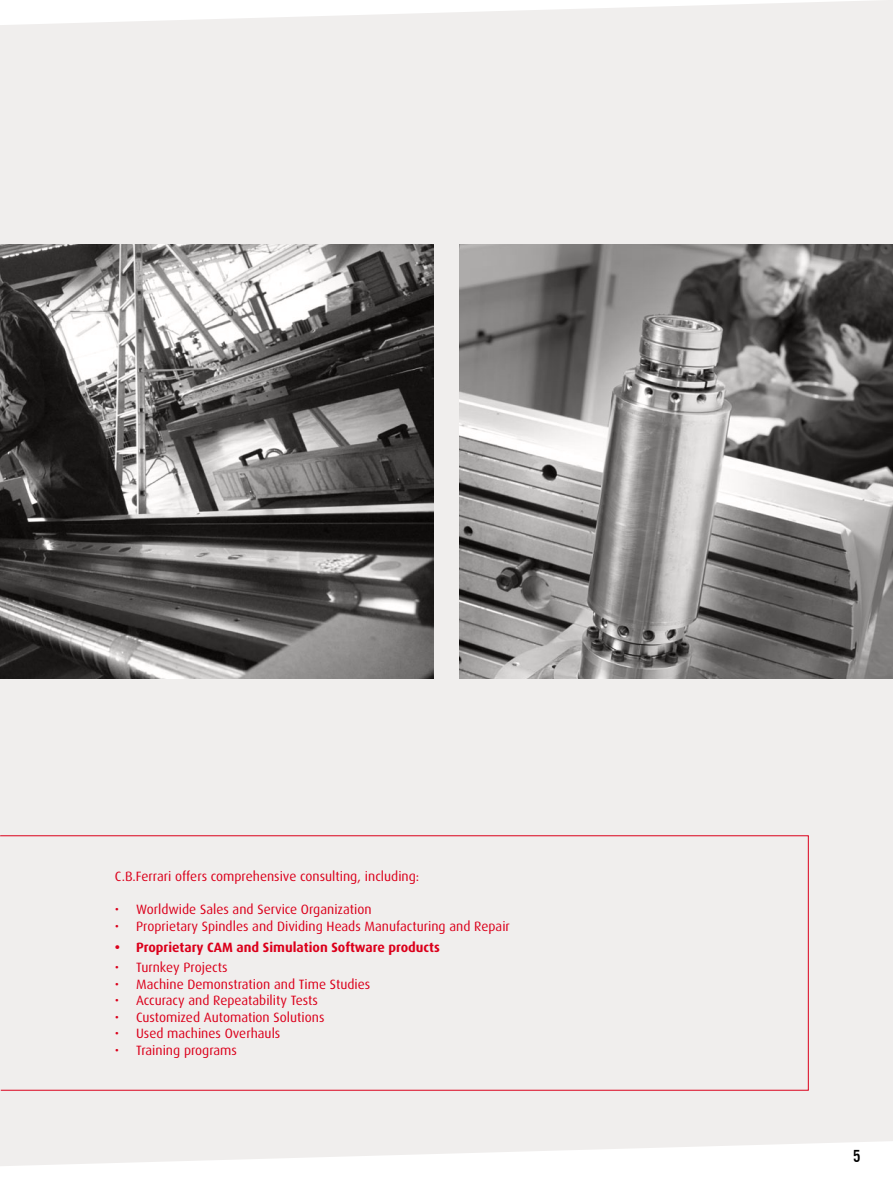
<style>
.page{position:relative;width:893px;height:1191px;background:#fff}
.page>*{position:absolute;margin:0;border:0;box-sizing:border-box;transform-origin:0 0}
.t1{font:18px "U.S.101";color:#000}
.t2{font:13.5px "Dax";color:#db001b}
.t3{font:700 13.5px "Dax";color:#db001b}
</style>
<div class="page">
<div style="left:0;top:0;width:893px;height:1166px;background:#f0eeed"></div>
<img style="left:459px;top:244px;width:434px;height:434px">
<img style="left:0;top:244px;width:434px;height:434px">
<p class="t2" style="left:115px;top:869px;width:306px">C.B.Ferrari offers comprehensive consulting, including:</p>
<p class="t2" style="left:115px;top:902px;width:258px">• Worldwide Sales and Service Organization</p>
<p class="t2" style="left:115px;top:918px;width:397px">• Proprietary Spindles and Dividing Heads Manufacturing and Repair</p>
<p class="t3" style="left:115px;top:939px;width:327px">• Proprietary CAM and Simulation Software products</p>
<p class="t2" style="left:115px;top:960px;width:114px">• Turnkey Projects</p>
<p class="t2" style="left:115px;top:976px;width:257px">• Machine Demonstration and Time Studies</p>
<p class="t2" style="left:115px;top:993px;width:205px">• Accuracy and Repeatability Tests</p>
<p class="t2" style="left:115px;top:1009px;width:211px">• Customized Automation Solutions</p>
<p class="t2" style="left:115px;top:1026px;width:167px">• Used machines Overhauls</p>
<p class="t2" style="left:115px;top:1042px;width:124px">• Training programs</p>
<h1 class="t1" style="left:853px;top:1146px;width:9px">5</h1>
</div>
